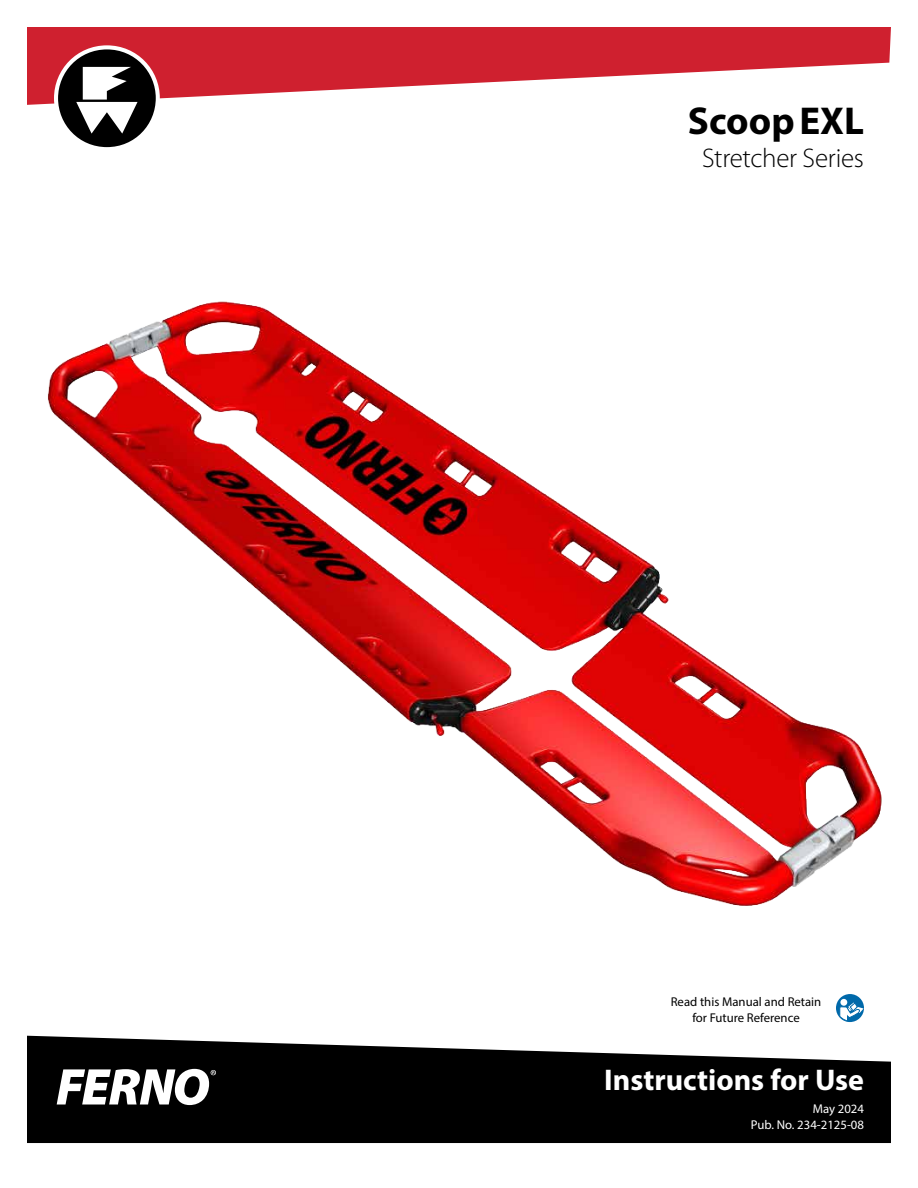
<style>
.page{position:relative;width:918px;height:1188px;background:#fff}
.page>*{position:absolute;margin:0;border:0;box-sizing:border-box;transform-origin:0 0}
.t1{font:700 39px "Myriad Pro";color:#000}
.t2{font:700 30px "Myriad Pro";color:#fff}
.t3{font:300 27px "Myriad Pro";letter-spacing:-.01em;color:#000}
.t4{font:12.75px/15.3px "Myriad Pro";color:#000;text-align:center}
.t5{font:12.75px/15.3px "Myriad Pro";color:#fff;text-align:right}
</style>
<div class="page">
<svg style="left:27px;top:27px;width:864px;height:78px;fill:#cf202f"></svg>
<svg style="left:56px;top:47px;width:102px;height:102px;background:#1e1e1e"></svg>
<div style="left:54px;top:45px;width:106px;height:106px;border:4px solid #fff;border-radius:50%"></div>
<svg style="left:76px;top:67px;width:62px;height:67px"></svg>
<img style="left:48px;top:301px;width:834px;height:605px">
<div style="left:836px;top:994px;width:28px;height:28px;background:#0069aa;border-radius:50%"></div>
<div style="left:840px;top:999px;width:7px;height:7px;background:#fff;border-radius:50%"></div>
<svg style="left:839px;top:1002px;width:25px;height:19px"></svg>
<svg style="left:27px;top:1036px;width:864px;height:107px;background:#202020"></svg>
<svg style="left:57px;top:1069px;width:159px;height:36px"></svg>
<h1 class="t1" style="left:688px;top:96px;width:178px">ScoopEXL</h1>
<h3 class="t3" style="left:702px;top:142px;width:163px">Stretcher Series</h3>
<p class="t4" style="left:671px;top:994px;width:152px">Read this Manual and Retain for Future Reference</p>
<h2 class="t2" style="left:604px;top:1060px;width:261px">Instructions for Use</h2>
<p class="t5" style="left:751px;top:1101px;width:115px">May 2024<br>Pub. No. 234-2125-08</p>
</div>
